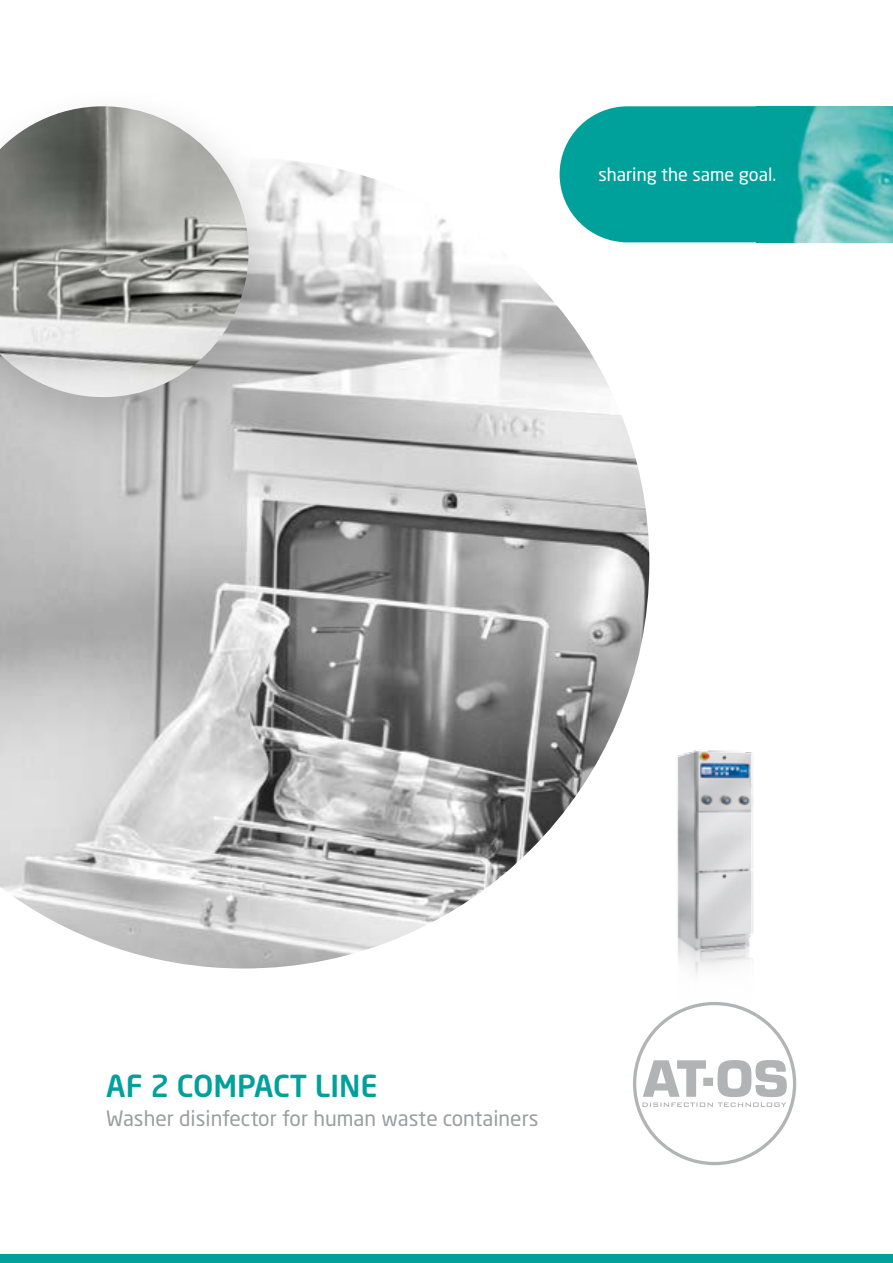
<style>
.page{position:relative;width:893px;height:1263px;background:#fff}
.page>*{position:absolute;margin:0;border:0;box-sizing:border-box;transform-origin:0 0}
.t1{font:500 30px "Neo Sans Std";color:#00a19a}
.t2{font:21px "Neo Sans Pro";color:#9c9e9f}
.t3{font:18px "Neo Sans Pro";color:#fff}
</style>
<div class="page">
<img style="left:0;top:163px;width:649px;height:805px">
<svg style="left:560px;top:106px;width:197px;height:136px;background:#12a7a1"></svg>
<img style="left:757px;top:106px;width:136px;height:136px">
<svg style="left:633px;top:1011px;width:163px;height:154px"></svg>
<div style="left:0;top:1254px;width:893px;height:9px;background:#00a19a"></div>
<div style="left:0;top:81px;width:304px;height:384px;background:#1a171c;opacity:.2"></div>
<img style="left:0;top:106px;width:249px;height:291px">
<img style="left:677px;top:750px;width:77px;height:261px">
<p class="t3" style="left:598px;top:163px;width:179px">sharing the same goal.</p>
<h1 class="t1" style="left:106px;top:1067px;width:273px">AF 2 COMPACT LINE</h1>
<p class="t2" style="left:106px;top:1105px;width:434px">Washer disinfector for human waste containers</p>
</div>
